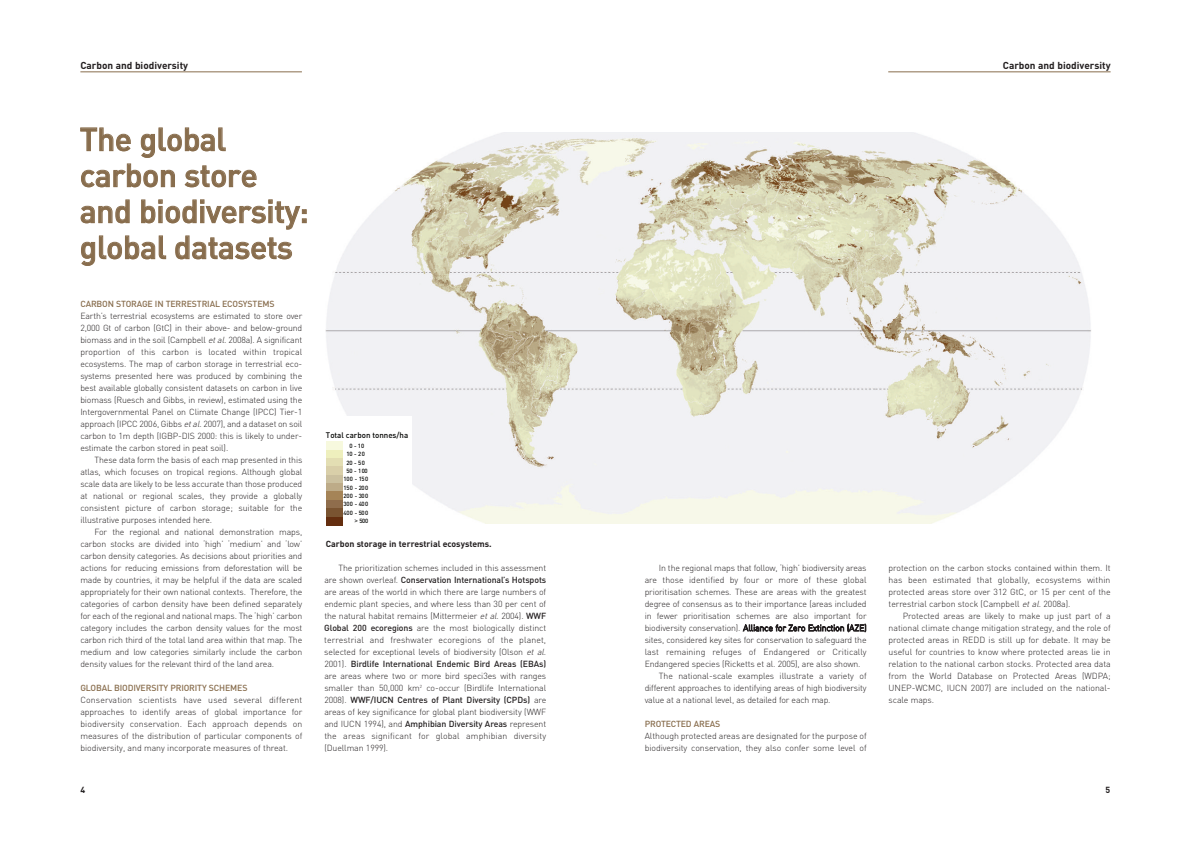
<style>
.page{position:relative;width:1191px;height:842px;background:#fff}
.page>*{position:absolute;margin:0;border:0;box-sizing:border-box;transform-origin:0 0}
.t1{font:500 32px/36px "DIN";letter-spacing:-.015em;color:#886d4d}
.t2{font:700 10px "DIN";color:#231f20}
.t3{font:300 8.8px/12px "DIN";letter-spacing:-.015em;color:#231f20;text-align:justify}
.t4{font:500 8.8px "DIN";letter-spacing:-.015em;color:#886d4d}
.t5{font:300 8.8px "DIN";letter-spacing:.005em;color:#231f20}
.t6{font:700 8.8px "DIN";color:#231f20}
.t7{font:500 8px "DIN";color:#040503}
.t8{font:500 6px "DIN";color:#040503}
.s1{font-style:italic}
.s2{font-family:"Arial";font-weight:400}
.s3{font-weight:500}
</style>
<div class="page">
<hr style="left:888px;top:71px;width:222px;height:1px;background:#886d4d">
<hr style="left:80px;top:71px;width:222px;height:1px;background:#886d4d">
<img style="left:325px;top:133px;width:766px;height:390px">
<div style="left:325px;top:416px;width:87px;height:113px;background:#fff"></div>
<div style="left:326px;top:442px;width:16px;height:8px;background:#f7f9de"></div>
<div style="left:326px;top:450px;width:16px;height:8px;background:#eeefbd"></div>
<div style="left:326px;top:458px;width:16px;height:9px;background:#e3deb3"></div>
<div style="left:326px;top:467px;width:16px;height:8px;background:#d9cfa9"></div>
<div style="left:326px;top:475px;width:16px;height:9px;background:#cbc09f"></div>
<div style="left:326px;top:484px;width:16px;height:8px;background:#bdab88"></div>
<div style="left:326px;top:492px;width:16px;height:8px;background:#a58457"></div>
<div style="left:326px;top:500px;width:16px;height:9px;background:#8f6d4c"></div>
<div style="left:326px;top:509px;width:16px;height:8px;background:#7a5431"></div>
<div style="left:326px;top:517px;width:16px;height:8px;background:#642e0f"></div>
<p class="t2" style="left:80px;top:60px;width:109px">Carbon and biodiversity</p>
<h1 class="t1" style="left:80px;top:122px;width:230px">The global carbon store and biodiversity: global datasets</h1>
<p class="t4" style="left:80px;top:299px;width:196px">CARBON STORAGE IN TERRESTRIAL ECOSYSTEMS</p>
<p class="t3" style="left:80px;top:310px;width:223px">Earth’s terrestrial ecosystems are estimated to store over 2,000 Gt of carbon (GtC) in their above- and below-ground biomass and in the soil (Campbell <span class="s1">etal.</span>2008a). A significant proportion of this carbon is located within tropical ecosystems. The map of carbon storage in terrestrial eco - systems presented here was produced by combining the best available globally consistent datasets on carbon in live biomass (Ruesch and Gibbs, in review), estimated using the Intergovernmental Panel on Climate Change (IPCC) Tier-1 approach (IPCC 2006, Gibbs <span class="s1">etal</span>. 2007), and a dataset on soil carbon to 1m depth (IGBP-DIS 2000: this is likely to under - estimate the carbon stored in peat soil).</p>
<p class="t3" style="left:80px;top:454px;width:223px;text-indent:14px">These data form the basis of each map presented in this atlas, which focuses on tropical regions. Although global scale data are likely to be less accurate than those produced at national or regional scales, they provide a globally consistent picture of carbon storage; suitable for the illustrative purposes intended here.</p>
<p class="t3" style="left:80px;top:526px;width:223px;text-indent:14px">For the regional and national demonstration maps, carbon stocks are divided into ‘high’ ‘medium’ and ‘low’ carbon density categories. As decisions about priorities and actions for reducing emissions from deforestation will be made by countries, it may be helpful if the data are scaled appropriately for their own national contexts. Therefore, the categories of carbon density have been defined separately for each of the regional and national maps. The ‘high’ carbon category includes the carbon density values for the most carbon rich third of the total land area within that map. The medium and low categories similarly include the carbon density values for the relevant third of the land area.</p>
<p class="t4" style="left:80px;top:683px;width:169px">GLOBAL BIODIVERSITY PRIORITY SCHEMES</p>
<p class="t3" style="left:80px;top:694px;width:223px">Conservation scientists have used several different approaches to identify areas of global importance for biodiversity conservation. Each approach depends on measures of the distribution of particular components of biodiversity, and many incorporate measures of threat.</p>
<p class="t6" style="left:80px;top:785px;width:6px">4</p>
<p class="t7" style="left:326px;top:430px;width:84px">Total carbon tonnes/ha</p>
<p class="t8" style="left:349px;top:442px;width:16px">0 - 10</p>
<p class="t8" style="left:346px;top:451px;width:20px">10 - 20</p>
<p class="t8" style="left:346px;top:459px;width:20px">20 - 50</p>
<p class="t8" style="left:346px;top:467px;width:23px">50 - 100</p>
<p class="t8" style="left:343px;top:476px;width:26px">100 - 150</p>
<p class="t8" style="left:343px;top:484px;width:26px">150 - 200</p>
<p class="t8" style="left:343px;top:492px;width:26px">200 - 300</p>
<p class="t8" style="left:343px;top:501px;width:26px">300 - 400</p>
<p class="t8" style="left:343px;top:509px;width:26px">400 - 500</p>
<p class="t8" style="left:354px;top:518px;width:16px"><span class="s2">&gt;</span> 500</p>
<p class="t6" style="left:326px;top:539px;width:167px">Carbon storage in terrestrial ecosystems.</p>
<p class="t3" style="left:324px;top:562px;width:223px;text-indent:14px">The prioritization schemes included in this assessment are shown overleaf. <span class="s3">Conservation International’s Hotspots </span>are areas of the world in which there are large numbers of endemic plant species, and where less than 30 per cent of the natural habitat remains (Mittermeier <span class="s1">et al</span>. 2004). <span class="s3">WWF Global 200 ecoregions</span> are the most biologically distinct terrestrial and freshwater ecoregions of the planet, selected for exceptional levels of biodiversity (Olson <span class="s1">et al</span>.<br>2001). <span class="s3">Birdlife International Endemic Bird Areas (EBAs) </span>are areas where two or more bird speci3es with ranges smaller than 50,000 km<sup>2</sup> co-occur (Birdlife International 2008). <span class="s3">WWF/IUCN Centres of Plant Diversity (CPDs)</span> are areas of key significance for global plant biodiversity (WWF and IUCN 1994), and <span class="s3">Amphibian Diversity Areas</span> represent the areas significant for global amphibian diversity (Duellman 1999).</p>
<p class="t2" style="left:1002px;top:60px;width:109px">Carbon and biodiversity</p>
<p class="t3" style="left:659px;top:562px;width:209px">In the regional maps that follow, ‘high’ biodiversity areas</p>
<p class="t3" style="left:644px;top:574px;width:223px">are those identified by four or more of these global</p>
<p class="t3" style="left:644px;top:586px;width:223px">prioritisation schemes. These are areas with the greatest</p>
<p class="t3" style="left:644px;top:598px;width:223px">degree of consensus as to their importance (areas included</p>
<p class="t3" style="left:644px;top:610px;width:223px">in fewer prioritisation schemes are also important for</p>
<p class="t3" style="left:644px;top:622px;width:223px">biodiversity conservation). Alliance for Zero Extinction (AZE)</p>
<p class="t3" style="left:644px;top:634px;width:223px">sites, considered key sites for conservation to safeguard the</p>
<p class="t5" style="left:644px;top:647px;width:223px">last remaining refuges of Endangered or Critically</p>
<p class="t3" style="left:644px;top:658px;width:217px">Endangered species (Ricketts et al. 2005), are also shown.</p>
<p class="t3" style="left:659px;top:670px;width:209px">The national-scale examples illustrate a variety of</p>
<p class="t3" style="left:644px;top:682px;width:223px">different approaches to identifying areas of high biodiversity</p>
<p class="t3" style="left:644px;top:694px;width:187px">value at a national level, as detailed for each map.</p>
<p class="t4" style="left:644px;top:719px;width:77px">PROTECTED AREAS</p>
<p class="t3" style="left:644px;top:730px;width:223px">Although protected areas are designated for the purpose of biodiversity conservation, they also confer some level of</p>
<p class="t3" style="left:888px;top:562px;width:223px">protection on the carbon stocks contained within them. It has been estimated that globally, ecosystems within protected areas store over 312 GtC, or 15 per cent of the terrestrial carbon stock (Campbell <span class="s1">et al</span>. 2008a).</p>
<p class="t3" style="left:888px;top:610px;width:223px;text-indent:14px">Protected areas are likely to make up just part of a national climate change mitigation strategy, and the role of protected areas in REDD is still up for debate. It may be useful for countries to know where protected areas lie in relation to the national carbon stocks. Protected area data from the World Database on Protected Areas (WDPA; UNEP-WCMC, IUCN 2007) are included on the national&shy;scale maps.</p>
<p class="t6" style="left:1105px;top:785px;width:6px">5</p>
</div>
